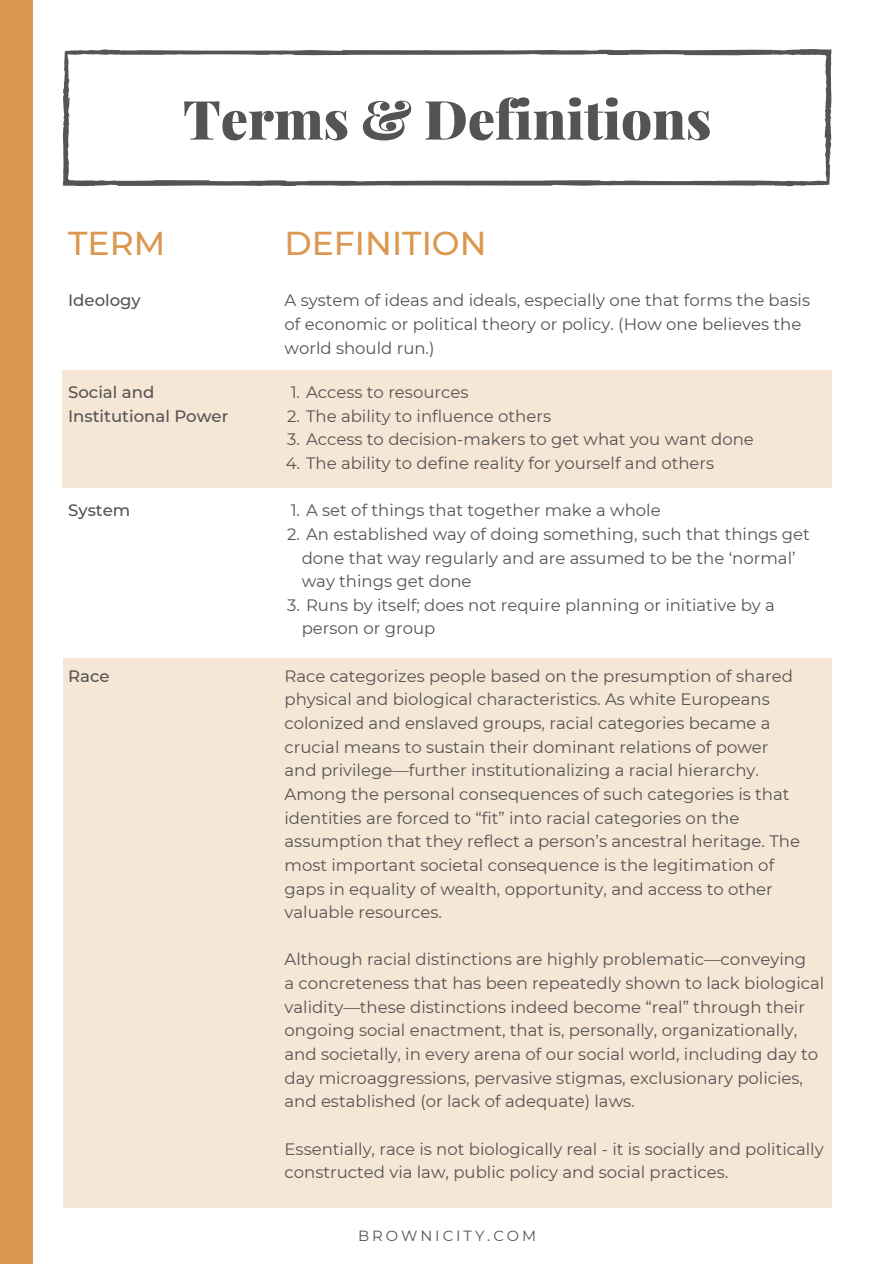
<style>
.page{position:relative;width:894px;height:1264px;background:#fff}
.page>*{position:absolute;margin:0;border:0;box-sizing:border-box;transform-origin:0 0}
.t1{font:900 54px "Playfair Display";color:#545454}
.t2{font:500 33px "Montserrat";color:#dc9750}
.t3{font:16.5px/23.7px "Montserrat";color:#545454}
.t4{font:500 16.5px/23.7px "Montserrat";color:#545454}
.t5{font:14.7px "Montserrat";letter-spacing:.2em;color:#545454}
</style>
<div class="page">
<div style="left:0;top:0;width:33px;height:1263px;background:#dc9750"></div>
<svg style="left:63px;top:49px;width:768px;height:137px"></svg>
<div style="left:63px;top:369px;width:768px;height:118px;background:#f6e6d5"></div>
<div style="left:63px;top:658px;width:768px;height:549px;background:#f6e6d5"></div>
<h1 class="t1" style="left:183px;top:81px;width:530px">Terms &amp; Definitions</h1>
<h2 class="t2" style="left:68px;top:223px;width:99px">TERM</h2>
<h2 class="t2" style="left:284px;top:223px;width:203px">DEFINITION</h2>
<p class="t4" style="left:68px;top:289px;width:74px">Ideology</p>
<p class="t3" style="left:284px;top:289px;width:527px">A system of ideas and ideals, especially one that forms the basis of economic or political theory or policy. (How one believes the world should run.)</p>
<p class="t4" style="left:68px;top:380px;width:162px">Social and<br>Institutional Power</p>
<p class="t3" style="left:290px;top:380px;width:179px">1. Access to resources</p>
<p class="t3" style="left:287px;top:404px;width:265px">2. The ability to influence others</p>
<p class="t3" style="left:287px;top:427px;width:468px">3. Access to decision-makers to get what you want done</p>
<p class="t3" style="left:285px;top:451px;width:430px">4. The ability to define reality for yourself and others</p>
<p class="t4" style="left:68px;top:498px;width:64px">System</p>
<p class="t3" style="left:290px;top:498px;width:371px">1. A set of things that together make a whole</p>
<p class="t3" style="left:301px;top:522px;width:509px;text-indent:-14px">2. An established way of doing something, such that things get done that way regularly and are assumed to be the ‘normal’ way things get done</p>
<p class="t3" style="left:301px;top:593px;width:474px;text-indent:-14px">3. Runs by itself; does not require planning or initiative by a person or group</p>
<p class="t4" style="left:68px;top:664px;width:43px">Race</p>
<p class="t3" style="left:284px;top:664px;width:517px">Race categorizes people based on the presumption of shared physical and biological characteristics. As white Europeans colonized and enslaved groups, racial categories became a crucial means to sustain their dominant relations of power and privilege—further institutionalizing a racial hierarchy.<br>Among the personal consequences of such categories is that identities are forced to “fit” into racial categories on the assumption that they reflect a person’s ancestral heritage. The most important societal consequence is the legitimation of gaps in equality of wealth, opportunity, and access to other valuable resources.</p>
<p class="t3" style="left:284px;top:947px;width:541px">Although racial distinctions are highly problematic—conveying<br>a concreteness that has been repeatedly shown to lack biological validity—these distinctions indeed become “real” through their ongoing social enactment, that is, personally, organizationally, and societally, in every arena of our social world, including day to day microaggressions, pervasive stigmas, exclusionary policies, and established (or lack of adequate) laws.</p>
<p class="t3" style="left:284px;top:1136px;width:540px">Essentially, race is not biologically real - it is socially and politically constructed via law, public policy and social practices.</p>
<p class="t5" style="left:358px;top:1226px;width:179px">BROWNICITY.COM</p>
</div>
